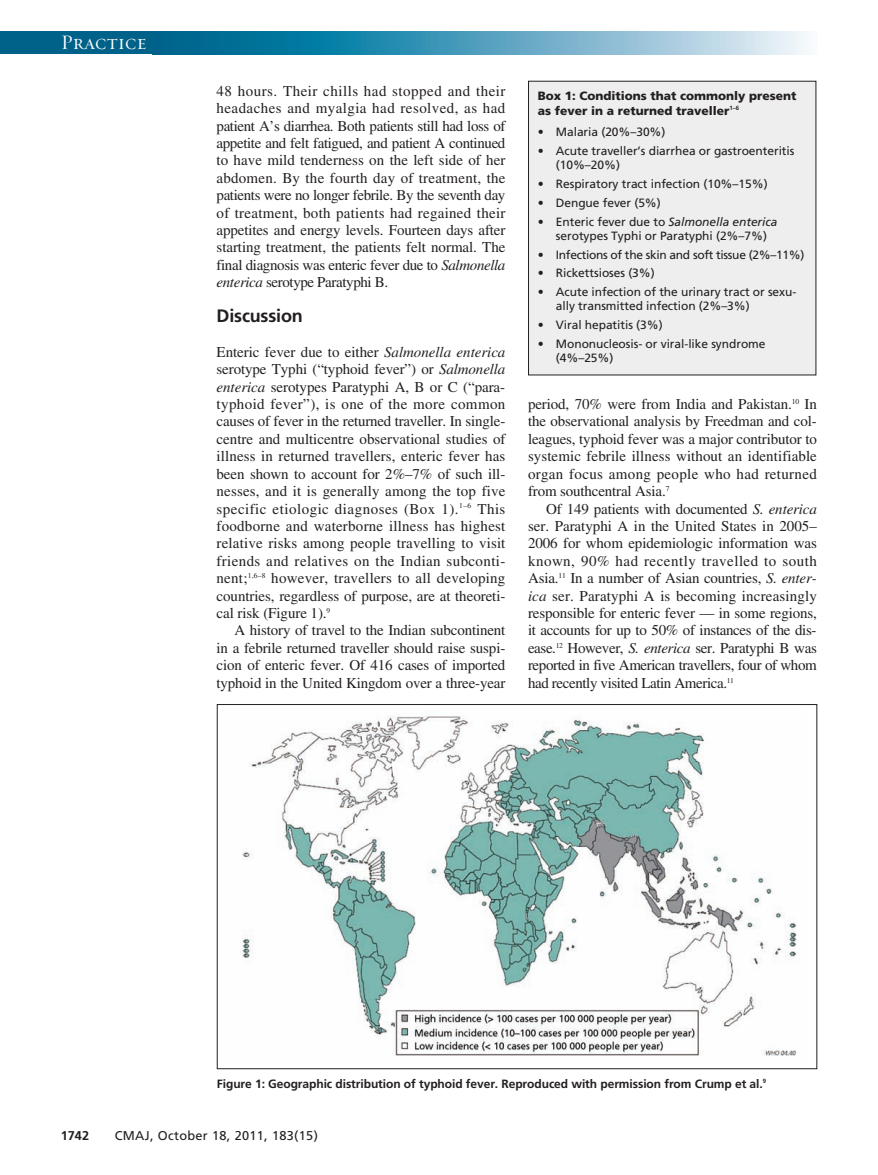
<style>
.page{position:relative;width:878px;height:1175px;background:#fff}
.page>*{position:absolute;margin:0;border:0;box-sizing:border-box;transform-origin:0 0}
.t1{font:21px "Requiem Display HTF Small Caps";letter-spacing:.005em;color:#fff}
.t2{font:700 18px "Frutiger";letter-spacing:-.01em;color:#231f20}
.t3{font:15px/17.4px "Times";letter-spacing:-.01em;color:#231f20;text-align:justify}
.t4{font:12.75px "Frutiger LT Std";letter-spacing:.025em;color:#231f20}
.t5{font:700 12.75px "Frutiger LT Std";color:#231f20}
.t6{font:12px/14.2px "Frutiger";letter-spacing:-.005em;color:#231f20}
.t7{font:700 12px "Frutiger";letter-spacing:-.005em;color:#231f20}
.t8{font:900 12px/15px "Frutiger";color:#231f20}
.t9{font:12px "Frutiger";letter-spacing:-.025em;color:#231f20}
.s1{font-style:italic}
</style>
<div class="page">
<div style="left:0;top:32px;width:163px;height:22px;background:#006189"></div>
<svg style="left:163px;top:32px;width:643px;height:22px;background:#5aa3c0"></svg>
<img style="left:242px;top:716px;width:555px;height:340px">
<div style="left:528px;top:81px;width:287px;height:294px;background:#eeeeef"></div>
<div style="left:528px;top:81px;width:288px;height:294px;border:1px solid #231f20"></div>
<h1 class="t1" style="left:61px;top:30px;width:87px">Practice</h1>
<p class="t3" style="left:216px;top:84px;width:290px">48 hours. Their chills had stopped and their headaches and myalgia had resolved, as had patient A’s diarrhea. Both patients still had loss of appetite and felt fatigued, and patient A continued to have mild tenderness on the left side of her abdomen. By the fourth day of treatment, the patients were no longer febrile. By the seventh day of treatment, both patients had regained their appetites and energy levels. Fourteen days after starting treatment, the patients felt normal. The final diagnosis was enteric fever due to <span class="s1">Salmonella enterica</span> serotype Paratyphi B.</p>
<p class="t2" style="left:216px;top:308px;width:88px">Discussion</p>
<p class="t3" style="left:216px;top:345px;width:290px">Enteric fever due to either <span class="s1">Salmonella enterica </span>serotype Typhi (“typhoid fever”) or <span class="s1">Salmonella enterica</span> serotypes Paratyphi A, B or C (“para&shy;typhoid fever”), is one of the more common causes of fever in the returned traveller. In single&shy;centre and multicentre observational studies of illness in returned travellers, enteric fever has been shown to account for 2%–7% of such ill&shy;nesses, and it is generally among the top five specific etiologic diagnoses (Box 1).<sup>1–6</sup> This foodborne and waterborne illness has highest relative risks among people travelling to visit friends and relatives on the Indian subconti&shy;nent;<sup>1,6–8</sup> however, travellers to all developing countries, regardless of purpose, are at theoreti&shy;cal risk (Figure 1).<sup>9</sup></p>
<p class="t3" style="left:216px;top:623px;width:290px;text-indent:18px">A history of travel to the Indian subcontinent in a febrile returned traveller should raise suspi&shy;cion of enteric fever. Of 416 cases of imported typhoid in the United Kingdom over a three-year</p>
<p class="t8" style="left:538px;top:89px;width:260px">Box 1: Conditions that commonly present as fever in a returned traveller<sup>1–6</sup></p>
<p class="t6" style="left:538px;top:126px;width:129px">• Malaria (20%–30%)</p>
<p class="t6" style="left:556px;top:145px;width:240px;text-indent:-18px">• Acute traveller’s diarrhea or gastroenteritis (10%–20%)</p>
<p class="t6" style="left:538px;top:178px;width:231px">• Respiratory tract infection (10%–15%)</p>
<p class="t6" style="left:538px;top:196px;width:124px">• Dengue fever (5%)</p>
<p class="t6" style="left:556px;top:215px;width:223px;text-indent:-18px">• Enteric fever due to <span class="s1">Salmonella enterica </span>serotypes Typhi or Paratyphi (2%–7%)</p>
<p class="t9" style="left:538px;top:250px;width:268px">• Infections of the skin and soft tissue (2%–11%)</p>
<p class="t6" style="left:538px;top:267px;width:118px">• Rickettsioses (3%)</p>
<p class="t6" style="left:556px;top:286px;width:242px;text-indent:-18px">• Acute infection of the urinary tract or sexu&shy;ally transmitted infection (2%–3%)</p>
<p class="t6" style="left:538px;top:319px;width:126px">• Viral hepatitis (3%)</p>
<p class="t6" style="left:556px;top:337px;width:211px;text-indent:-18px">• Mononucleosis- or viral-like syndrome (4%–25%)</p>
<p class="t3" style="left:528px;top:397px;width:290px">period, 70% were from India and Pakistan.<sup>10</sup> In the observational analysis by Freedman and col&shy;leagues, typhoid fever was a major contributor to systemic febrile illness without an identifiable organ focus among people who had returned from southcentral Asia.<sup>7</sup></p>
<p class="t3" style="left:528px;top:501px;width:290px;text-indent:18px">Of 149 patients with documented <span class="s1">S. enterica </span>ser. Paratyphi A in the United States in 2005– 2006 for whom epidemiologic information was known, 90% had recently travelled to south Asia.<sup>11</sup> In a number of Asian countries, <span class="s1">S. enter&shy;ica</span> ser. Paratyphi A is becoming increasingly responsible for enteric fever — in some regions, it accounts for up to 50% of instances of the dis&shy;ease.<sup>12</sup> However, <span class="s1">S. enterica</span> ser. Paratyphi B was reported in five American travellers, four of whom had recently visited Latin America.<sup>11</sup></p>
<p class="t7" style="left:217px;top:1078px;width:550px">Figure 1: Geographic distribution of typhoid fever. Reproduced with permission from Crump et al.<sup>9</sup></p>
<p class="t5" style="left:61px;top:1130px;width:30px">1742</p>
<p class="t4" style="left:115px;top:1130px;width:205px">CMAJ, October 18, 2011, 183(15)</p>
</div>
